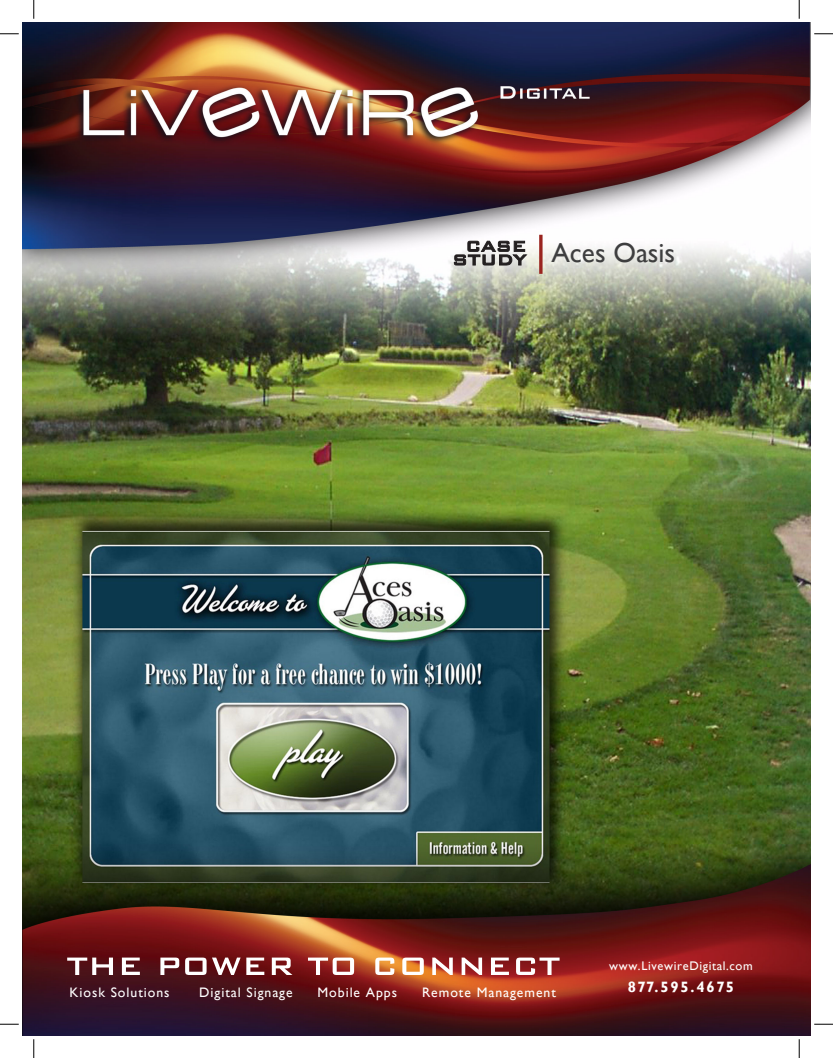
<style>
.page{position:relative;width:833px;height:1058px;background:#fff}
.page>*{position:absolute;margin:0;border:0;box-sizing:border-box;transform-origin:0 0}
.Body_Copy_Bio{font:27.5px "Gill Sans";color:#3e3e3f}
.Body_Copy_Bio-2{font:700 15px "Gill Sans";letter-spacing:.1em;color:#fff}
.Body_Copy_Bio-3{font:13.75px "Gill Sans";letter-spacing:.07em;color:#fff}
.Body_Copy_Bio-4{font:12.5px "Gill Sans";letter-spacing:.05em;color:#fff}
</style>
<div class="page">
<img style="left:23px;top:23px;width:787px;height:1012px">
<svg style="left:453px;top:240px;width:75px;height:26px"></svg>
<hr style="left:539px;top:235px;width:3px;height:39px;background:#9a241f">
<svg style="left:67px;top:957px;width:46px;height:18px"></svg>
<svg style="left:122px;top:957px;width:18px;height:18px"></svg>
<svg style="left:160px;top:957px;width:19px;height:18px"></svg>
<svg style="left:185px;top:957px;width:21px;height:18px"></svg>
<svg style="left:212px;top:957px;width:28px;height:18px"></svg>
<svg style="left:246px;top:957px;width:18px;height:18px"></svg>
<svg style="left:272px;top:957px;width:20px;height:18px"></svg>
<svg style="left:308px;top:957px;width:46px;height:18px"></svg>
<svg style="left:375px;top:957px;width:19px;height:18px"></svg>
<svg style="left:402px;top:957px;width:22px;height:18px"></svg>
<svg style="left:432px;top:957px;width:21px;height:18px"></svg>
<svg style="left:461px;top:957px;width:21px;height:18px"></svg>
<svg style="left:491px;top:957px;width:18px;height:18px"></svg>
<svg style="left:516px;top:957px;width:43px;height:18px"></svg>
<svg style="left:0;top:33px;width:19px;height:2px"></svg>
<svg style="left:814px;top:33px;width:19px;height:2px"></svg>
<svg style="left:0;top:1023px;width:19px;height:2px"></svg>
<svg style="left:814px;top:1023px;width:19px;height:2px"></svg>
<svg style="left:33px;top:0;width:2px;height:19px"></svg>
<svg style="left:33px;top:1039px;width:2px;height:19px"></svg>
<svg style="left:798px;top:0;width:2px;height:19px"></svg>
<svg style="left:798px;top:1039px;width:2px;height:19px"></svg>
<p class="Body_Copy_Bio" style="left:551px;top:236px;width:125px">Aces Oasis</p>
<p class="Body_Copy_Bio-3" style="left:70px;top:984px;width:101px">Kiosk Solutions</p>
<p class="Body_Copy_Bio-3" style="left:199px;top:984px;width:95px">Digital Signage</p>
<p class="Body_Copy_Bio-3" style="left:317px;top:984px;width:81px">Mobile Apps</p>
<p class="Body_Copy_Bio-3" style="left:422px;top:984px;width:135px">Remote Management</p>
<p class="Body_Copy_Bio-4" style="left:609px;top:958px;width:145px">www.LivewireDigital.com</p>
<p class="Body_Copy_Bio-2" style="left:627px;top:978px;width:108px">877.595.4675</p>
</div>
